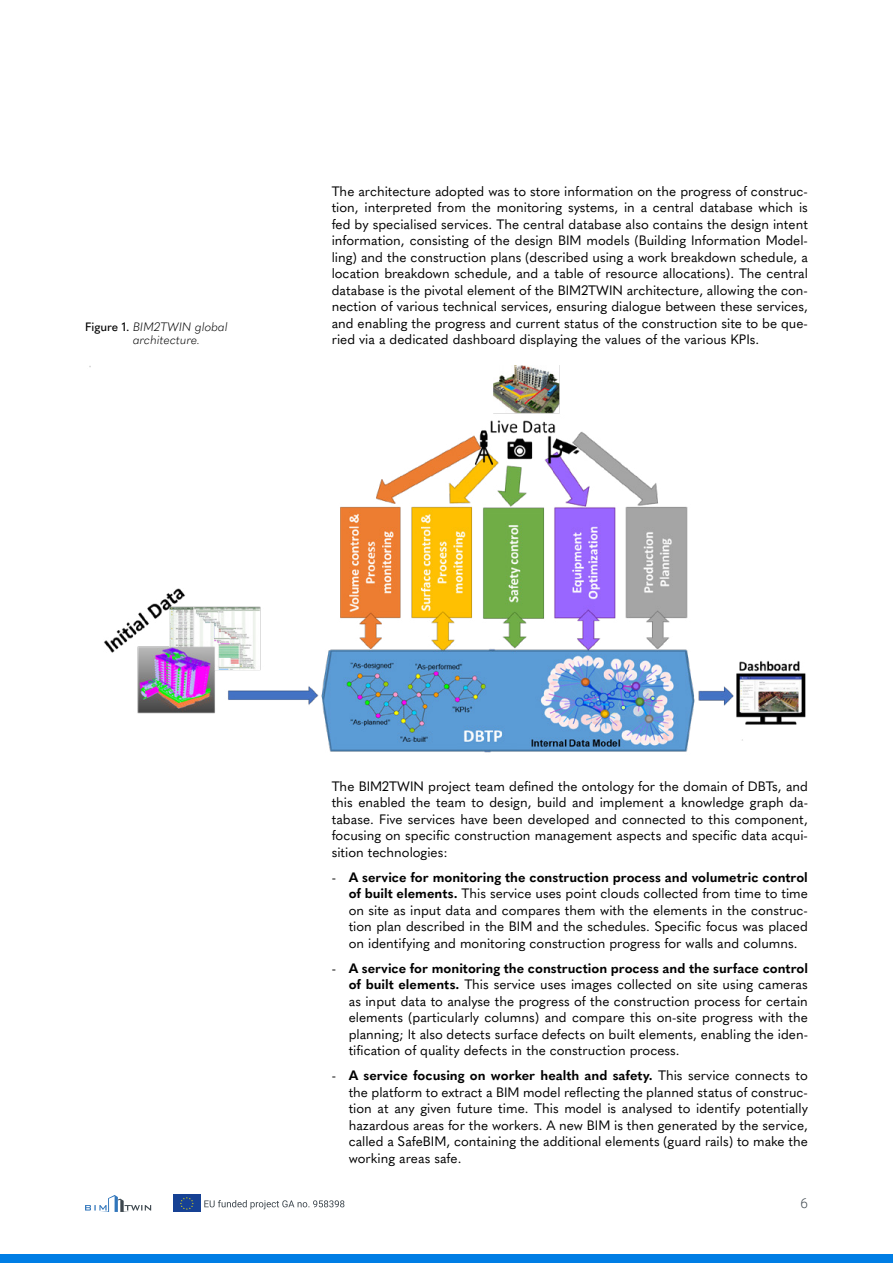
<style>
.page{position:relative;width:893px;height:1263px;background:#fff}
.page>*{position:absolute;margin:0;border:0;box-sizing:border-box;transform-origin:0 0}
.t1{font:13.5px/16.5px "Quasimoda";color:#000;text-align:justify}
.t2{font:300 13.5px "Roboto";color:#3d464d}
.t3{font:italic 300 12px/13.5px "Quasimoda";color:#000}
.s1{font-weight:500;font-style:normal}
.s2{font-weight:700}
</style>
<div class="page">
<div style="left:173px;top:1195px;width:27px;height:17px;background:#164194"></div>
<svg style="left:180px;top:1197px;width:14px;height:13px"></svg>
<svg style="left:204px;top:1200px;width:140px;height:9px"></svg>
<svg style="left:85px;top:1195px;width:66px;height:17px"></svg>
<div style="left:0;top:1254px;width:893px;height:9px;background:#007ee5"></div>
<img style="left:89px;top:365px;width:717px;height:388px">
<p class="t3" style="left:133px;top:319px;width:96px;text-indent:-48px"><span class="s1">Figure 1.</span> BIM2TWIN global architecture.</p>
<p class="t1" style="left:332px;top:182px;width:478px">The architecture adopted was to store information on the progress of construc&shy;tion, interpreted from the monitoring systems, in a central database which is fed by specialised services. The central database also contains the design intent information, consisting of the design BIM models (Building Information Model&shy;ling) and the construction plans (described using a work breakdown schedule, a location breakdown schedule, and a table of resource allocations). The central database is the pivotal element of the BIM2TWIN architecture, allowing the con&shy;nection of various technical services, ensuring dialogue between these services, and enabling the progress and current status of the construction site to be que&shy;ried via a dedicated dashboard displaying the values of the various KPIs.</p>
<p class="t1" style="left:332px;top:777px;width:478px">The BIM2TWIN project team defined the ontology for the domain of DBTs, and this enabled the team to design, build and implement a knowledge graph da&shy;tabase. Five services have been developed and connected to this component, focusing on specific construction management aspects and specific data acqui&shy;sition technologies:</p>
<p class="t1" style="left:349px;top:868px;width:461px;text-indent:-17px">- <span class="s2">A service for monitoring the construction process and volumetric control of built elements.</span> This service uses point clouds collected from time to time on site as input data and compares them with the elements in the construc&shy;tion plan described in the BIM and the schedules. Specific focus was placed on identifying and monitoring construction progress for walls and columns.</p>
<p class="t1" style="left:349px;top:959px;width:461px;text-indent:-17px">- <span class="s2">A service for monitoring the construction process and the surface control of built elements.</span> This service uses images collected on site using cameras as input data to analyse the progress of the construction process for certain elements (particularly columns) and compare this on-site progress with the planning; It also detects surface defects on built elements, enabling the iden&shy;tification of quality defects in the construction process.</p>
<p class="t1" style="left:349px;top:1066px;width:461px;text-indent:-17px">- <span class="s2">A service focusing on worker health and safety.</span> This service connects to the platform to extract a BIM model reflecting the planned status of construc&shy;tion at any given future time. This model is analysed to identify potentially hazardous areas for the workers. A new BIM is then generated by the service, called a SafeBIM, containing the additional elements (guard rails) to make the working areas safe.</p>
<p class="t2" style="left:800px;top:1193px;width:9px">6</p>
</div>
